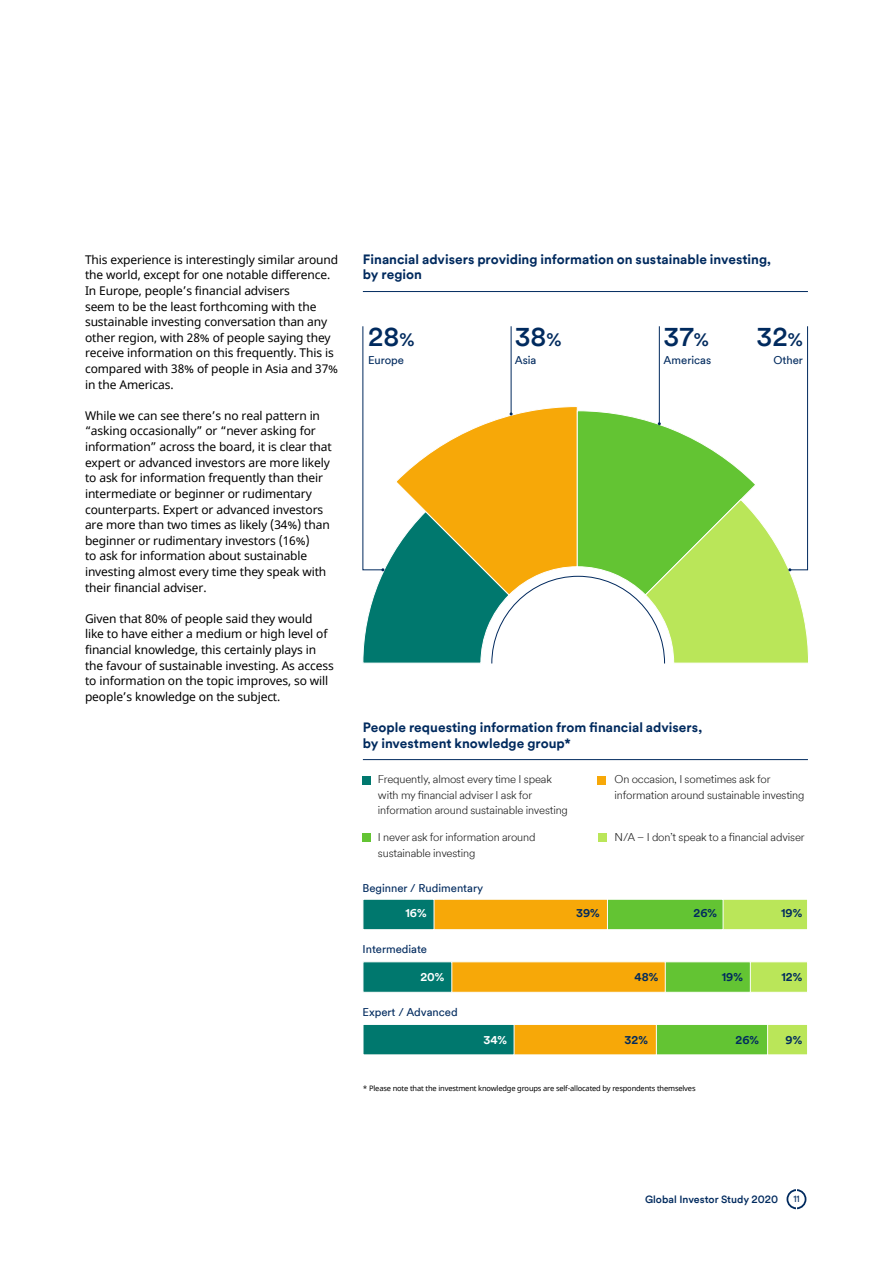
<style>
.page{position:relative;width:893px;height:1263px;background:#fff}
.page>*{position:absolute;margin:0;border:0;box-sizing:border-box;transform-origin:0 0}
.t1{font:500 25.8px "Schroders Circular TT";color:#002a5e}
.t2{font:700 13.5px/15.6px "Schroders Circular TT";color:#002a5e}
.t3{font:12px/15.6px "Noto Sans";letter-spacing:-.01em;color:#000}
.t4{font:300 11.25px/15.6px "Schroders Circular TT";letter-spacing:-.015em;color:#1a1a1a}
.t5{font:11.25px "Schroders Circular TT";color:#002a5e}
.t6{font:700 11.25px "Schroders Circular TT";color:#002a5e}
.t7{font:700 11.25px "Schroders Circular TT";color:#fff}
.t8{font:500 10.5px "Schroders Circular TT";color:#002a5e}
.t9{font:9px "Schroders Circular TT";color:#002a5e}
.t10{font:7.5px "Noto Sans";letter-spacing:-.02em;color:#000}
.s1{font-size:18px}
</style>
<div class="page">
<svg style="left:786px;top:1189px;width:20px;height:20px"></svg>
<div style="left:788px;top:1191px;width:17px;height:16px;background:#fff;border-radius:50%"></div>
<hr style="left:363px;top:291px;width:445px;height:1px;background:#002a5e">
<hr style="left:363px;top:759px;width:445px;height:1px;background:#002a5e">
<svg style="left:362px;top:326px;width:447px;height:338px"></svg>
<div style="left:363px;top:899px;width:445px;height:31px;background:#bae659;border:1px solid #fff"></div>
<div style="left:363px;top:961px;width:445px;height:32px;background:#bae659;border:1px solid #fff"></div>
<div style="left:363px;top:1024px;width:445px;height:31px;background:#bae659;border:1px solid #fff"></div>
<div style="left:363px;top:776px;width:8px;height:8px;background:#00786e"></div>
<div style="left:363px;top:834px;width:8px;height:8px;background:#63c433"></div>
<div style="left:598px;top:776px;width:8px;height:8px;background:#f7a808"></div>
<div style="left:599px;top:834px;width:8px;height:8px;background:#bae659"></div>
<div style="left:363px;top:899px;width:360px;height:31px;background:#63c433;border:1px solid #fff"></div>
<div style="left:363px;top:961px;width:388px;height:32px;background:#63c433;border:1px solid #fff"></div>
<div style="left:363px;top:1024px;width:405px;height:31px;background:#63c433;border:1px solid #fff"></div>
<div style="left:363px;top:899px;width:245px;height:31px;background:#f7a808;border:1px solid #fff"></div>
<div style="left:363px;top:961px;width:303px;height:32px;background:#f7a808;border:1px solid #fff"></div>
<div style="left:363px;top:1024px;width:294px;height:31px;background:#f7a808;border:1px solid #fff"></div>
<div style="left:363px;top:899px;width:71px;height:31px;background:#00786e;border:1px solid #fff"></div>
<div style="left:363px;top:961px;width:89px;height:32px;background:#00786e;border:1px solid #fff"></div>
<div style="left:363px;top:1024px;width:151px;height:31px;background:#00786e;border:1px solid #fff"></div>
<p class="t3" style="left:85px;top:252px;width:255px">This experience is interestingly similar around the world, except for one notable difference.<br>In Europe, people’s financial advisers<br>seem to be the least forthcoming with the sustainable investing conversation than any other region, with 28% of people saying they receive information on this frequently. This is compared with 38% of people in Asia and 37% in the Americas.</p>
<p class="t3" style="left:85px;top:408px;width:248px">While we can see there’s no real pattern in “asking occasionally” or “never asking for information” across the board, it is clear that expert or advanced investors are more likely to ask for information frequently than their intermediate or beginner or rudimentary counterparts. Expert or advanced investors are more than two times as likely (34%) than beginner or rudimentary investors (16%)<br>to ask for information about sustainable investing almost every time they speak with their financial adviser.</p>
<p class="t3" style="left:85px;top:611px;width:250px">Given that 80% of people said they would like to have either a medium or high level of financial knowledge, this certainly plays in the favour of sustainable investing. As access to information on the topic improves, so will people’s knowledge on the subject.</p>
<p class="t2" style="left:363px;top:251px;width:410px">Financial advisers providing information on sustainable investing, by region</p>
<h1 class="t1" style="left:368px;top:319px;width:48px">28<span class="s1">%</span></h1>
<h1 class="t1" style="left:515px;top:319px;width:48px">38<span class="s1">%</span></h1>
<h1 class="t1" style="left:664px;top:319px;width:47px">37<span class="s1">%</span></h1>
<h1 class="t1" style="left:756px;top:319px;width:48px">32<span class="s1">%</span></h1>
<p class="t5" style="left:368px;top:352px;width:38px">Europe</p>
<p class="t5" style="left:515px;top:352px;width:23px">Asia</p>
<p class="t5" style="left:664px;top:352px;width:49px">Americas</p>
<p class="t5" style="left:773px;top:352px;width:31px">Other</p>
<p class="t2" style="left:363px;top:719px;width:341px">People requesting information from financial advisers, by investment knowledge group*</p>
<p class="t4" style="left:378px;top:771px;width:191px">Frequently, almost every time I speak with my financial adviser I ask for information around sustainable investing</p>
<p class="t4" style="left:378px;top:829px;width:159px">I never ask for information around sustainable investing</p>
<p class="t5" style="left:362px;top:880px;width:122px">Beginner / Rudimentary</p>
<p class="t4" style="left:615px;top:771px;width:191px">On occasion, I sometimes ask for information around sustainable investing</p>
<p class="t4" style="left:615px;top:829px;width:192px">N/A – I don’t speak to a financial adviser</p>
<p class="t7" style="left:405px;top:906px;width:23px">16%</p>
<p class="t6" style="left:576px;top:906px;width:25px">39%</p>
<p class="t6" style="left:694px;top:906px;width:25px">26%</p>
<p class="t6" style="left:781px;top:906px;width:23px">19%</p>
<p class="t5" style="left:362px;top:941px;width:66px">Intermediate</p>
<p class="t7" style="left:420px;top:969px;width:25px">20%</p>
<p class="t6" style="left:634px;top:969px;width:25px">48%</p>
<p class="t6" style="left:722px;top:969px;width:23px">19%</p>
<p class="t6" style="left:781px;top:969px;width:22px">12%</p>
<p class="t5" style="left:362px;top:1004px;width:97px">Expert / Advanced</p>
<p class="t7" style="left:483px;top:1032px;width:25px">34%</p>
<p class="t6" style="left:625px;top:1032px;width:25px">32%</p>
<p class="t6" style="left:735px;top:1032px;width:25px">26%</p>
<p class="t6" style="left:786px;top:1032px;width:18px">9%</p>
<p class="t10" style="left:363px;top:1083px;width:334px">* Please note that the investment knowledge groups are self-allocated by respondents themselves</p>
<p class="t8" style="left:645px;top:1192px;width:135px">Global Investor Study 2020</p>
<p class="t9" style="left:793px;top:1193px;width:8px">11</p>
</div>
